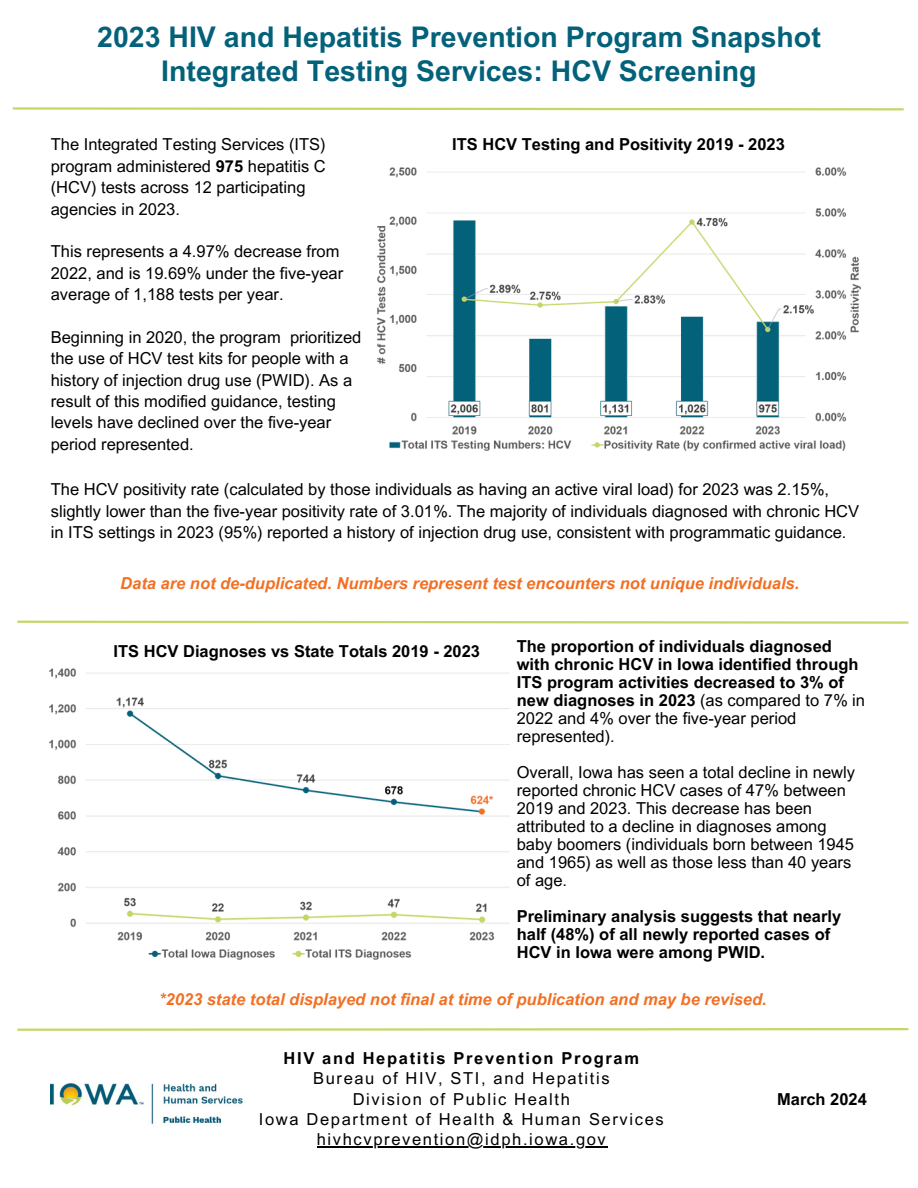
<style>
.page{position:relative;width:918px;height:1188px;background:#fff}
.page>*{position:absolute;margin:0;border:0;box-sizing:border-box;transform-origin:0 0}
.t1{font:700 28.5px/33.8px "Arial MT Pro";color:#03617a;text-align:center}
.t2{font:16.5px/21.3px "Arial MT Pro";color:#000}
.t3{font:700 16.5px/18px "Arial MT Pro";color:#000}
.t4{font:italic 700 16.5px "Arial MT Pro";color:#f27024}
.t5{font:16.5px "Arial MT Pro";letter-spacing:.1em;color:#000}
.t6{font:700 16.5px "Arial MT Pro";letter-spacing:.1em;color:#000}
.s1{font-weight:700}
.s2{font-weight:400}
</style>
<div class="page">
<svg style="left:17px;top:1028px;width:892px;height:3px;background:#d3df8c"></svg>
<svg style="left:12px;top:107px;width:892px;height:4px"></svg>
<img style="left:377px;top:167px;width:484px;height:284px">
<img style="left:49px;top:668px;width:460px;height:292px">
<svg style="left:17px;top:620px;width:892px;height:4px"></svg>
<hr style="left:317px;top:1146px;width:291px;height:1px;background:#000">
<img style="left:51px;top:1083px;width:192px;height:42px">
<p class="t1" style="left:97px;top:23px;width:725px">2023 HIV and Hepatitis Prevention Program Snapshot<br>Integrated Testing Services: HCV Screening</p>
<h2 class="t2" style="left:51px;top:136px;width:276px">The Integrated Testing Services (ITS) program administered <span class="s1">975</span> hepatitis C (HCV) tests across 12 participating agencies in 2023.</h2>
<h2 class="t2" style="left:51px;top:243px;width:294px">This represents a 4.97% decrease from<br>2022, and is 19.69% under the five-year average of 1,188 tests per year.</h2>
<p class="t2" style="left:51px;top:328px;width:312px">Beginning in 2020, the program prioritized the use of HCV test kits for people with a history of injection drug use (PWID). As a result of this modified guidance, testing levels have declined over the five-year period represented.</p>
<p class="t3" style="left:452px;top:137px;width:334px">ITS HCV Testing and Positivity 2019 - 2023</p>
<h2 class="t2" style="left:51px;top:481px;width:810px">The HCV positivity rate (calculated by those individuals as having an active viral load) for 2023 was 2.15%, slightly lower than the five-year positivity rate of 3.01%. The majority of individuals diagnosed with chronic HCV in ITS settings in 2023 (95%) reported a history of injection drug use, consistent with programmatic guidance.</h2>
<p class="t4" style="left:120px;top:577px;width:681px">Data are not de-duplicated. Numbers represent test encounters not unique individuals.</p>
<p class="t3" style="left:114px;top:644px;width:368px">ITS HCV Diagnoses vs State Totals 2019 - 2023</p>
<p class="t3" style="left:517px;top:639px;width:350px">The proportion of individuals diagnosed with chronic HCV in Iowa identified through ITS program activities decreased to 3% of new diagnoses in 2023 <span class="s2">(as compared to 7% in 2022 and 4% over the five-year period represented).</span></p>
<p class="t2" style="left:517px;top:765px;width:340px;line-height:18px">Overall, Iowa has seen a total decline in newly reported chronic HCV cases of 47% between 2019 and 2023. This decrease has been attributed to a decline in diagnoses among baby boomers (individuals born between 1945 and 1965) as well as those less than 40 years of age.</p>
<h2 class="t3" style="left:517px;top:909px;width:326px">Preliminary analysis suggests that nearly half (48%) of all newly reported cases of<br>HCV in Iowa were among PWID.</h2>
<h2 class="t4" style="left:159px;top:993px;width:609px">*2023 state total displayed not final at time of publication and may be revised.</h2>
<p class="t6" style="left:284px;top:1052px;width:357px">HIV and Hepatitis Prevention Program</p>
<p class="t5" style="left:313px;top:1072px;width:298px">Bureau of HIV, STI, and Hepatitis</p>
<p class="t5" style="left:353px;top:1093px;width:219px">Division of Public Health</p>
<p class="t5" style="left:259px;top:1113px;width:406px">Iowa Department of Health &amp; Human Services</p>
<p class="t5" style="left:317px;top:1133px;width:291px">hivhcvprevention@idph.iowa.gov</p>
<h2 class="t3" style="left:777px;top:1092px;width:91px">March 2024</h2>
</div>
